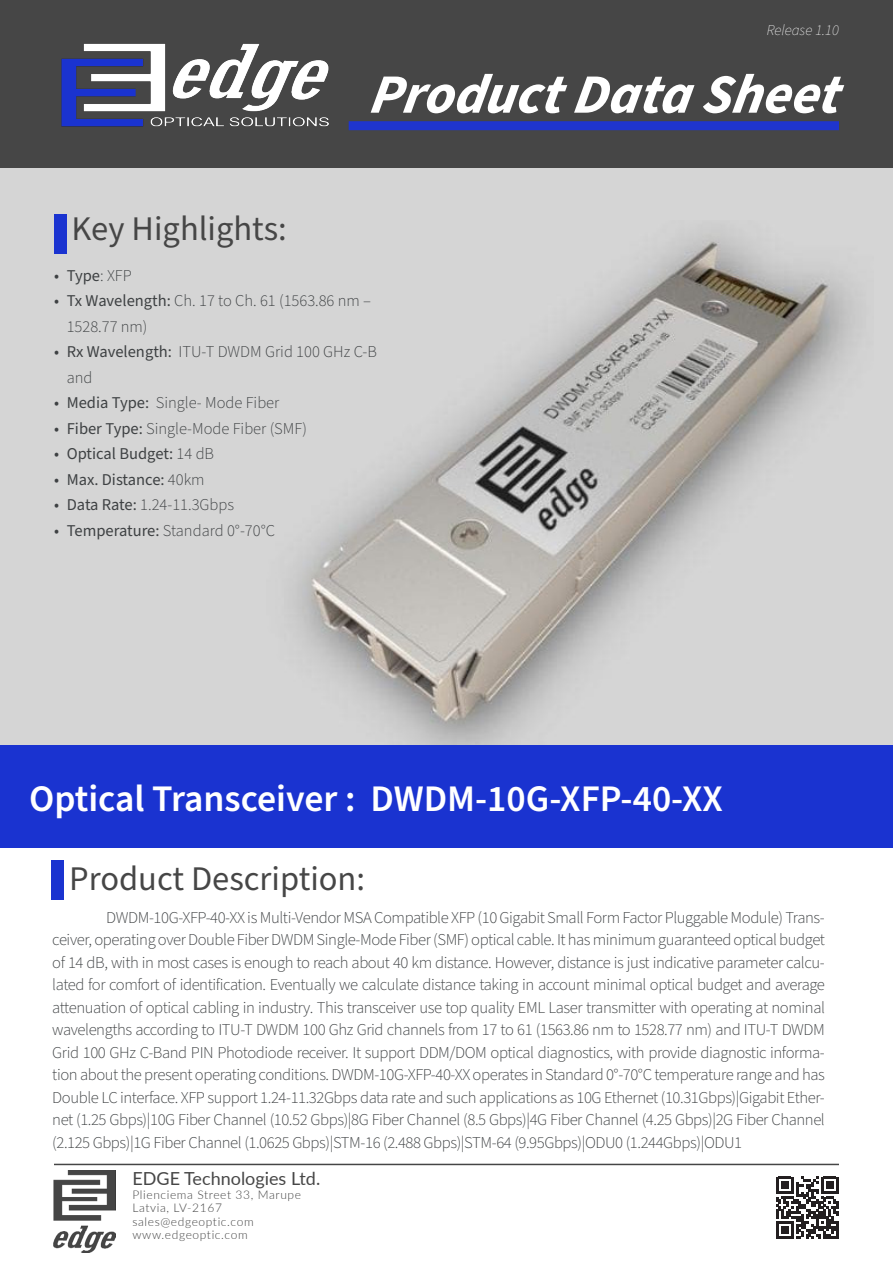
<style>
.page{position:relative;width:893px;height:1263px;background:#fff}
.page>*{position:absolute;margin:0;border:0;box-sizing:border-box;transform-origin:0 0}
.t1{font:italic 700 55.5px "Source Sans Pro";color:#fff}
.t2{font:600 37.5px "Source Sans Pro";color:#fff}
.t3{font:34.5px "Source Sans Pro";color:#464646}
.t4{font:18px "Lato";color:#464646}
.t5{font:300 16.5px/22.5px "Source Sans Pro";color:#3e4143}
.t6{font:16.5px "Source Sans Pro";color:#3e4143}
.t7{font:italic 200 15px "Source Sans Pro";color:#fff}
.t8{font:300 12px "Lato";letter-spacing:.05em;color:#464646}
.s1{font-weight:300}
.s2{font-weight:400}
</style>
<div class="page">
<div style="left:0;top:20px;width:893px;height:725px;background:#d5d5d5"></div>
<img style="left:293px;top:232px;width:563px;height:513px">
<div style="left:0;top:0;width:893px;height:168px;background:#464646"></div>
<img style="left:61px;top:43px;width:268px;height:84px">
<div style="left:0;top:745px;width:893px;height:102px;background:#1a33d0"></div>
<div style="left:349px;top:121px;width:490px;height:9px;background:#1f35ce"></div>
<hr style="left:54px;top:1164px;width:785px;height:1px;background:#464646">
<img style="left:54px;top:1170px;width:61px;height:83px">
<svg style="left:776px;top:1177px;width:62px;height:62px"></svg>
<div style="left:51px;top:860px;width:13px;height:40px;background:#1a33d0"></div>
<div style="left:54px;top:214px;width:13px;height:40px;background:#1a33d0"></div>
<p class="t7" style="left:767px;top:20px;width:74px">Release 1.10</p>
<p class="t1" style="left:369px;top:56px;width:484px">ProductData Sheet</p>
<p class="t3" style="left:72px;top:205px;width:217px">Key Highlights:</p>
<p class="t6" style="left:54px;top:264px;width:79px">• Type<span class="s1">: XFP</span></p>
<p class="t5" style="left:67px;top:288px;width:306px;line-height:25.5px;text-indent:-13px"><span class="s2">• Tx Wavelength:</span> Ch. 17 to Ch. 61 (1563.86 nm –<br>1528.77 nm)</p>
<p class="t5" style="left:67px;top:339px;width:312px;line-height:25.5px;text-indent:-13px"><span class="s2">• Rx Wavelength:</span> ITU-T DWDM Grid 100 GHz C-B and</p>
<p class="t5" style="left:54px;top:392px;width:227px"><span class="s2">• Media Type:</span> Single- Mode Fiber</p>
<p class="t5" style="left:54px;top:417px;width:254px"><span class="s2">• Fiber Type:</span> Single-Mode Fiber (SMF)</p>
<p class="t6" style="left:54px;top:443px;width:162px">• Optical Budget: <span class="s1">14 dB</span></p>
<p class="t6" style="left:54px;top:468px;width:152px">• Max. Distance: <span class="s1">40km</span></p>
<p class="t5" style="left:54px;top:494px;width:182px"><span class="s2">• Data Rate:</span> 1.24-11.3Gbps</p>
<p class="t5" style="left:54px;top:519px;width:223px"><span class="s2">• Temperature:</span> Standard 0°-70°C</p>
<p class="t2" style="left:29px;top:773px;width:695px">Optical Transceiver : DWDM-10G-XFP-40-XX</p>
<p class="t3" style="left:69px;top:855px;width:297px">Product Description:</p>
<p class="t5" style="left:52px;top:906px;width:774px;text-align:justify;text-indent:54px">DWDM-10G-XFP-40-XX is Multi-Vendor MSA Compatible XFP (10 Gigabit Small Form Factor Pluggable Module) Trans&shy;ceiver, operating over Double Fiber DWDM Single-Mode Fiber (SMF) optical cable. It has minimum guaranteed optical budget of 14 dB, with in most cases is enough to reach about 40 km distance. However, distance is just indicative parameter calcu&shy;lated for comfort of identification. Eventually we calculate distance taking in account minimal optical budget and average attenuation of optical cabling in industry. This transceiver use top quality EML Laser transmitter with operating at nominal wavelengths according to ITU-T DWDM 100 Ghz Grid channels from 17 to 61 (1563.86 nm to 1528.77 nm) and ITU-T DWDM Grid 100 GHz C-Band PIN Photodiode receiver. It support DDM/DOM optical diagnostics, with provide diagnostic informa&shy;tion about the present operating conditions. DWDM-10G-XFP-40-XX operates in Standard 0°-70°C temperature range and has Double LC interface. XFP support 1.24-11.32Gbps data rate and such applications as 10G Ethernet (10.31Gbps)|Gigabit Ether&shy;net (1.25 Gbps)|10G Fiber Channel (10.52 Gbps)|8G Fiber Channel (8.5 Gbps)|4G Fiber Channel (4.25 Gbps)|2G Fiber Channel (2.125 Gbps)|1G Fiber Channel (1.0625 Gbps)|STM-16 (2.488 Gbps)|STM-64 (9.95Gbps)|ODU0 (1.244Gbps)|ODU1</p>
<p class="t4" style="left:132px;top:1166px;width:189px">EDGE Technologies Ltd.</p>
<p class="t8" style="left:132px;top:1186px;width:170px">Plienciema Street 33, Marupe</p>
<p class="t8" style="left:132px;top:1200px;width:91px">Latvia, LV-2167</p>
<p class="t8" style="left:132px;top:1213px;width:123px">sales@edgeoptic.com</p>
<p class="t8" style="left:132px;top:1227px;width:117px">www.edgeoptic.com</p>
</div>
